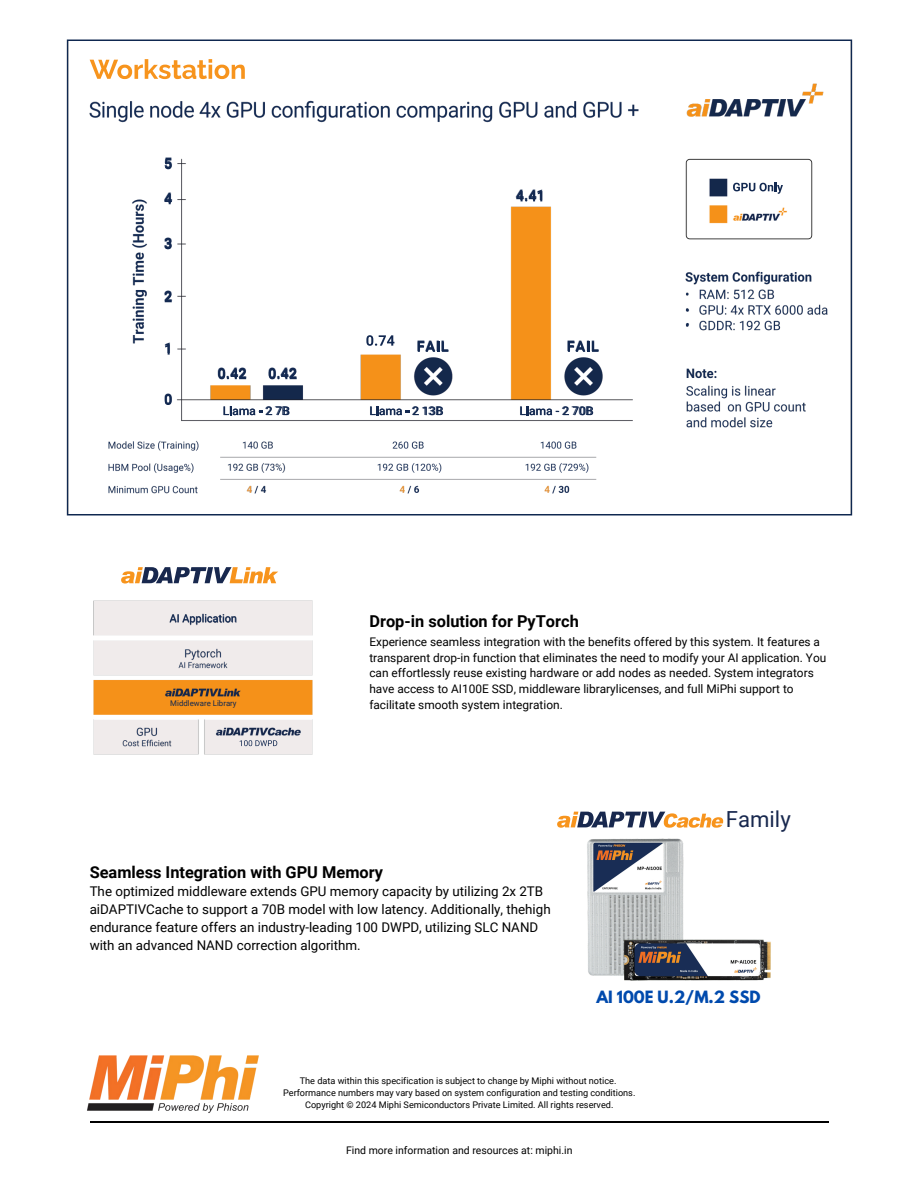
<style>
.page{position:relative;width:918px;height:1188px;background:#fff}
.page>*{position:absolute;margin:0;border:0;box-sizing:border-box;transform-origin:0 0}
.t1{font:22.2px "Roboto";color:#18284e}
.t2{font:700 16.35px "Roboto";color:#000}
.t3{font:700 15px "League Spartan";color:#004aad}
.t4{font:700 14.4px "Roboto";letter-spacing:.05em;color:#132951}
.t5{font:13.35px/17.9px "Roboto";color:#000}
.t6{font:12.9px "Roboto";color:#132951}
.t7{font:12px "Roboto";color:#132951}
.t8{font:11.85px/15.9px "Roboto";color:#000}
.t9{font:10.8px "Roboto";color:#132951}
.t10{font:10.5px "Roboto";color:#000}
.t11{font:9.15px "Roboto";color:#000}
.t12{font:7.8px "Roboto";color:#132951}
</style>
<div class="page">
<svg style="left:121px;top:567px;width:157px;height:17px"></svg>
<img style="left:93px;top:600px;width:220px;height:155px">
<hr style="left:90px;top:1121px;width:738px;height:1px;background:#000">
<img style="left:66px;top:39px;width:787px;height:477px">
<img style="left:125px;top:193px;width:29px;height:157px">
<svg style="left:165px;top:344px;width:5px;height:11px"></svg>
<img style="left:115px;top:721px;width:63px;height:32px">
<svg style="left:164px;top:194px;width:8px;height:10px"></svg>
<svg style="left:164px;top:239px;width:8px;height:10px"></svg>
<svg style="left:165px;top:292px;width:7px;height:10px"></svg>
<svg style="left:165px;top:394px;width:7px;height:11px"></svg>
<svg style="left:165px;top:159px;width:7px;height:10px"></svg>
<img style="left:101px;top:434px;width:105px;height:66px">
<img style="left:172px;top:642px;width:63px;height:33px">
<img style="left:162px;top:607px;width:81px;height:26px">
<svg style="left:90px;top:59px;width:155px;height:20px"></svg>
<svg style="left:218px;top:369px;width:28px;height:10px"></svg>
<svg style="left:240px;top:740px;width:37px;height:6px"></svg>
<img style="left:221px;top:434px;width:72px;height:67px">
<svg style="left:224px;top:406px;width:66px;height:9px"></svg>
<svg style="left:269px;top:369px;width:28px;height:10px"></svg>
<svg style="left:366px;top:335px;width:28px;height:11px"></svg>
<img style="left:371px;top:434px;width:77px;height:67px">
<svg style="left:370px;top:406px;width:73px;height:9px"></svg>
<svg style="left:418px;top:342px;width:30px;height:10px"></svg>
<svg style="left:516px;top:191px;width:26px;height:11px"></svg>
<img style="left:518px;top:434px;width:78px;height:67px">
<svg style="left:520px;top:406px;width:73px;height:9px"></svg>
<svg style="left:568px;top:342px;width:31px;height:10px"></svg>
<img style="left:83px;top:94px;width:562px;height:36px">
<svg style="left:733px;top:182px;width:50px;height:12px"></svg>
<img style="left:678px;top:362px;width:135px;height:73px">
<img style="left:678px;top:264px;width:157px;height:73px">
<img style="left:87px;top:1055px;width:172px;height:58px">
<img style="left:557px;top:811px;width:214px;height:170px">
<p class="t4" style="left:164px;top:155px;width:10px">5</p>
<p class="t4" style="left:164px;top:190px;width:10px">4</p>
<h3 class="t4" style="left:164px;top:235px;width:10px">3</h3>
<p class="t4" style="left:164px;top:288px;width:10px">2</p>
<p class="t4" style="left:164px;top:340px;width:10px">1</p>
<p class="t4" style="left:164px;top:390px;width:10px">0</p>
<h3 class="t4" style="left:218px;top:365px;width:31px">0.42</h3>
<h3 class="t4" style="left:268px;top:365px;width:31px">0.42</h3>
<p class="t4" style="left:417px;top:337px;width:33px">FAIL</p>
<h5 class="t4" style="left:516px;top:187px;width:31px">4.41</h5>
<p class="t4" style="left:567px;top:337px;width:33px">FAIL</p>
<p class="t7" style="left:223px;top:404px;width:68px">Llama - 2 7B</p>
<h2 class="t7" style="left:369px;top:404px;width:75px">Llama - 2 13B</h2>
<h5 class="t7" style="left:520px;top:404px;width:75px">Llama - 2 70B</h5>
<h2 class="t6" style="left:685px;top:303px;width:6px">•</h2>
<p class="t6" style="left:685px;top:317px;width:6px">•</p>
<h4 class="t9" style="left:170px;top:612px;width:69px">AI Application</h4>
<p class="t12" style="left:170px;top:698px;width:68px">Middleware Library</p>
<p class="t2" style="left:369px;top:612px;width:211px">Drop-in solution for PyTorch</p>
<p class="t8" style="left:369px;top:634px;width:458px">Experience seamless integration with the benefits offered by this system. It features a transparent drop-in function that eliminates the need to modify your AI application. You can effortlessly reuse existing hardware or add nodes as needed. System integrators have access to AI100E SSD, middleware librarylicenses, and full MiPhi support to facilitate smooth system integration.</p>
<h4 class="t1" style="left:726px;top:807px;width:66px">Family</h4>
<h4 class="t2" style="left:90px;top:862px;width:295px">Seamless Integration with GPU Memory</h4>
<h4 class="t5" style="left:90px;top:883px;width:463px">The optimized middleware extends GPU memory capacity by utilizing 2x 2TB aiDAPTIVCache to support a 70B model with low latency. Additionally, thehigh endurance feature offers an industry-leading 100 DWPD, utilizing SLC NAND with an advanced NAND correction algorithm.</h4>
<p class="t3" style="left:596px;top:989px;width:166px">AI 100E U.2/M.2 SSD</p>
<p class="t11" style="left:300px;top:1075px;width:318px">The data within this specification is subject to change by Miphi without notice.</p>
<p class="t11" style="left:283px;top:1087px;width:354px">Performance numbers may vary based on system configuration and testing conditions.</p>
<p class="t11" style="left:305px;top:1099px;width:310px">Copyright © 2024 Miphi Semiconductors Private Limited. All rights reserved.</p>
<p class="t10" style="left:346px;top:1144px;width:228px">Find more information and resources at: miphi.in</p>
</div>
